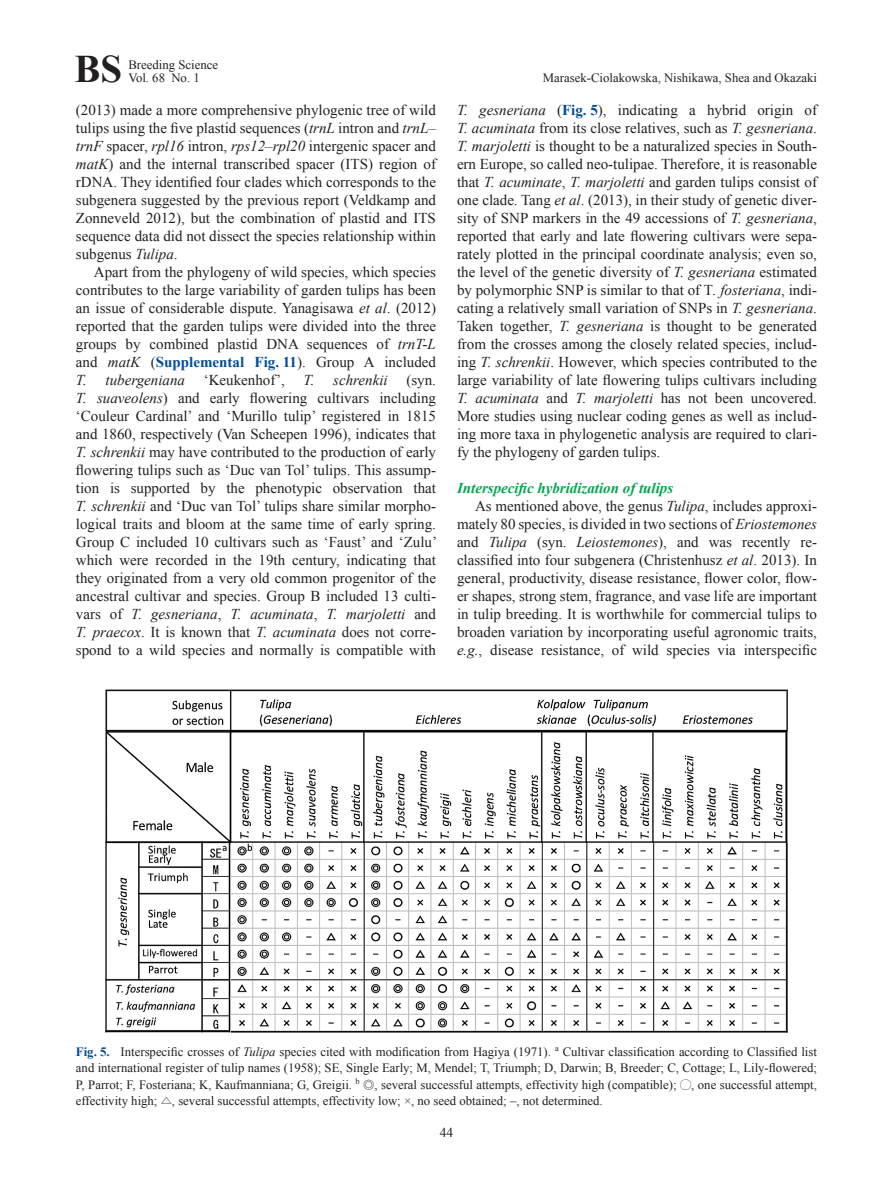
<style>
.page{position:relative;width:893px;height:1183px;background:#fff}
.page>*{position:absolute;margin:0;border:0;box-sizing:border-box;transform-origin:0 0}
.t1{font:700 39px "Times New Roman";color:#231f20}
.t2{font:15px/18px "Times New Roman";color:#231f20;text-align:justify}
.t3{font:italic 700 15px "Times New Roman";color:#00a54f}
.t4{font:13.5px "Times New Roman";color:#231f20}
.t5{font:12.75px/16.5px "Times New Roman";color:#231f20;text-align:justify}
.s1{font-style:italic}
.s2{font-weight:700;color:#014c98}
.s3{font-family:"Ryumin Pr 6 N";font-weight:300;font-size:11.25px}
</style>
<div class="page">
<img style="left:105px;top:689px;width:683px;height:343px">
<h1 class="t1" style="left:74px;top:42px;width:49px">BS</h1>
<p class="t5" style="left:128px;top:58px;width:91px;line-height:12.8px">Breeding Science<br>Vol. 68 No. 1</p>
<p class="t2" style="left:76px;top:100px;width:362px">(2013) made a more comprehensive phylogenic tree of wild tulips using the five plastid sequences (<span class="s1">trnL</span> intron and <span class="s1">trnL– trnF</span> spacer, <span class="s1">rpl16</span> intron, <span class="s1">rps12–rpl20</span> intergenic spacer and <span class="s1">matK</span>) and the internal transcribed spacer (ITS) region of rDNA. They identified four clades which corresponds to the subgenera suggested by the previous report (Veldkamp and Zonneveld 2012), but the combination of plastid and ITS sequence data did not dissect the species relationship within subgenus <span class="s1">Tulipa</span>.</p>
<p class="t2" style="left:76px;top:262px;width:363px;text-indent:18px">Apart from the phylogeny of wild species, which species contributes to the large variability of garden tulips has been an issue of considerable dispute. Yanagisawa <span class="s1">et al</span>. (2012) reported that the garden tulips were divided into the three groups by combined plastid DNA sequences of <span class="s1">trnT-L </span>and <span class="s1">matK</span> (<span class="s2">Supplemental Fig. 11</span>). Group A included <span class="s1">T. tubergeniana</span> ‘Keukenhof’, <span class="s1">T. schrenkii</span> (syn.<br><span class="s1">T. suaveolens</span>) and early flowering cultivars including ‘Couleur Cardinal’ and ‘Murillo tulip’ registered in 1815 and 1860, respectively (Van Scheepen 1996), indicates that <span class="s1">T. schrenkii</span> may have contributed to the production of early flowering tulips such as ‘Duc van Tol’ tulips. This assump&shy;tion is supported by the phenotypic observation that <span class="s1">T. schrenkii</span> and ‘Duc van Tol’ tulips share similar morpho&shy;logical traits and bloom at the same time of early spring.<br>Group C included 10 cultivars such as ‘Faust’ and ‘Zulu’ which were recorded in the 19th century, indicating that they originated from a very old common progenitor of the ancestral cultivar and species. Group B included 13 culti&shy;vars of <span class="s1">T. gesneriana</span>, <span class="s1">T. acuminata</span>, <span class="s1">T. marjoletti</span> and <span class="s1">T. praecox</span>. It is known that <span class="s1">T. acuminata</span> does not corre&shy;spond to a wild species and normally is compatible with</p>
<p class="t5" style="left:543px;top:69px;width:276px">Marasek-Ciolakowska, Nishikawa, Shea and Okazaki</p>
<p class="t2" style="left:457px;top:100px;width:362px"><span class="s1">T. gesneriana</span> (<span class="s2">Fig. 5</span>), indicating a hybrid origin of <span class="s1">T. acuminata</span> from its close relatives, such as <span class="s1">T. gesneriana</span>.<br><span class="s1">T. marjoletti</span> is thought to be a naturalized species in South&shy;ern Europe, so called neo-tulipae. Therefore, it is reasonable that <span class="s1">T. acuminate</span>, <span class="s1">T. marjoletti</span> and garden tulips consist of one clade. Tang <span class="s1">et al</span>. (2013), in their study of genetic diver&shy;sity of SNP markers in the 49 accessions of <span class="s1">T. gesneriana</span>, reported that early and late flowering cultivars were sepa&shy;rately plotted in the principal coordinate analysis; even so, the level of the genetic diversity of <span class="s1">T. gesneriana</span> estimated by polymorphic SNP is similar to that of T<span class="s1">. fosteriana</span>, indi&shy;cating a relatively small variation of SNPs in <span class="s1">T. gesneriana</span>.<br>Taken together, <span class="s1">T. gesneriana</span> is thought to be generated from the crosses among the closely related species, includ&shy;ing <span class="s1">T. schrenkii</span>. However, which species contributed to the large variability of late flowering tulips cultivars including <span class="s1">T. acuminata</span> and <span class="s1">T. marjoletti</span> has not been uncovered.<br>More studies using nuclear coding genes as well as includ&shy;ing more taxa in phylogenetic analysis are required to clari&shy;fy the phylogeny of garden tulips.</p>
<p class="t3" style="left:457px;top:477px;width:218px">Interspecific hybridization of tulips</p>
<p class="t2" style="left:475px;top:496px;width:344px">As mentioned above, the genus <span class="s1">Tulipa</span>, includes approxi-</p>
<p class="t2" style="left:457px;top:514px;width:362px">mately 80 species, is divided in two sections of <span class="s1">Eriostemones</span></p>
<p class="t2" style="left:457px;top:532px;width:361px">and <span class="s1">Tulipa</span> (syn. <span class="s1">Leiostemones</span>), and was recently re-</p>
<p class="t2" style="left:457px;top:550px;width:361px">classified into four subgenera (Christenhusz <span class="s1">et al</span>. 2013). In</p>
<p class="t2" style="left:457px;top:568px;width:361px">general, productivity, disease resistance, flower color, flow-</p>
<p class="t2" style="left:457px;top:586px;width:362px">er shapes, strong stem, fragrance, and vase life are important</p>
<p class="t2" style="left:457px;top:604px;width:362px">in tulip breeding. It is worthwhile for commercial tulips to</p>
<p class="t2" style="left:457px;top:622px;width:362px">broaden variation by incorporating useful agronomic traits,</p>
<p class="t2" style="left:457px;top:640px;width:362px"><span class="s1">e.g.</span>, disease resistance, of wild species via interspecific</p>
<p class="t5" style="left:76px;top:1042px;width:743px"><span class="s2">Fig. 5.</span> Interspecific crosses of <span class="s1">Tulipa</span> species cited with modification from Hagiya (1971). <sup>a</sup> Cultivar classification according to Classified list and international register of tulip names (1958); SE, Single Early; M, Mendel; T, Triumph; D, Darwin; B, Breeder; C, Cottage; L, Lily-flowered; P, Parrot; F, Fosteriana; K, Kaufmanniana; G, Greigii. <sup>b</sup> <span class="s3">◎</span>, several successful attempts, effectivity high (compatible); <span class="s3">◯</span>, one successful attempt, effectivity high; <span class="s3">△</span>, several successful attempts, effectivity low; ×, no seed obtained; –, not determined.</p>
<p class="t4" style="left:440px;top:1123px;width:15px">44</p>
</div>
